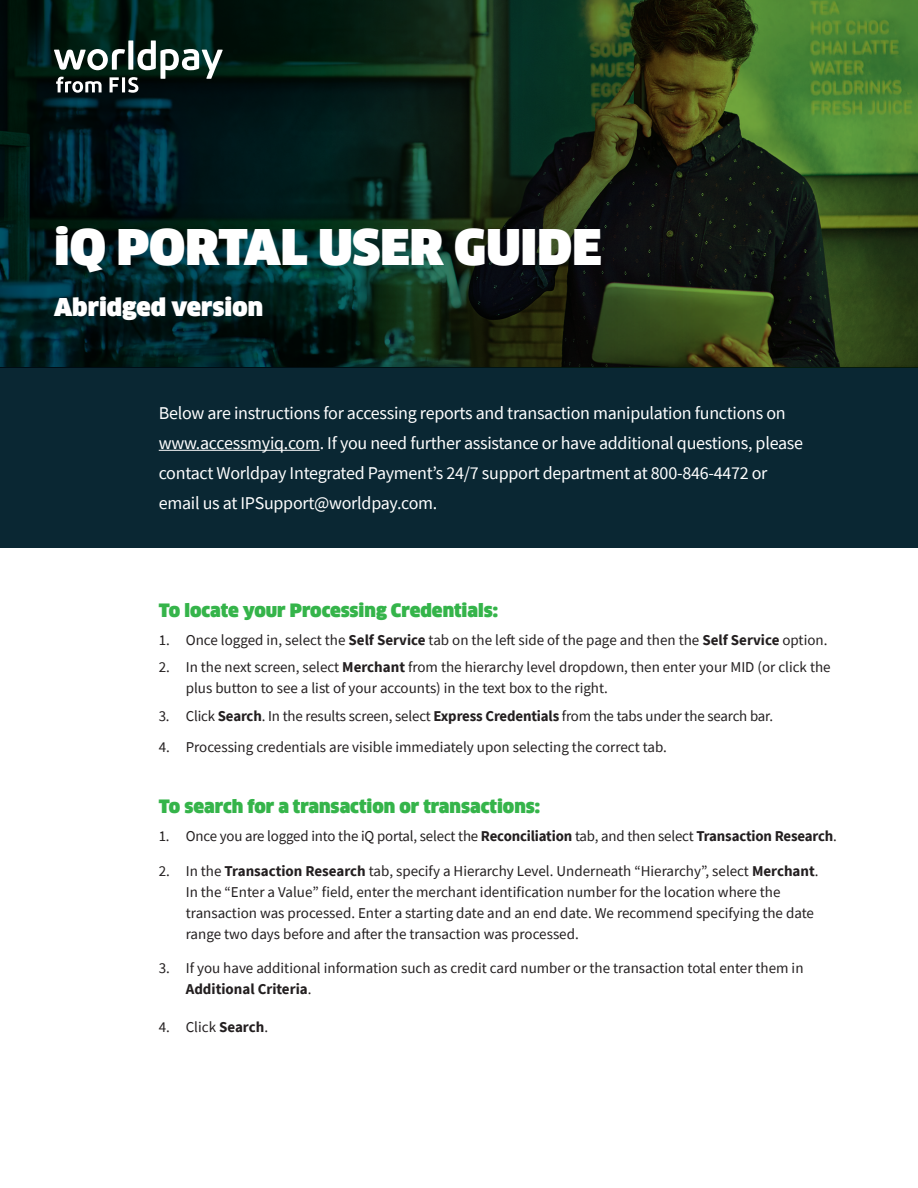
<style>
.page{position:relative;width:918px;height:1188px;background:#fff}
.page>*{position:absolute;margin:0;border:0;box-sizing:border-box;transform-origin:0 0}
.t1{font:900 48px "Clan Sc Offc Pro";color:#fff}
.t2{font:900 24px "Clan Offc Pro";color:#fff}
.intro_text_gray{font:18px/30px "Source Sans Pro";letter-spacing:-.015em;color:#fff}
.intro_text_gray-2{font:900 18px "Clan Offc Pro";color:#35b44a}
.t3{font:15px/21px "Source Sans Pro";color:#231f20}
.s1{font-family:"Clan Offc Pro"}
.s2{font-weight:700}
</style>
<div class="page">
<div style="left:0;top:367px;width:918px;height:181px;background:#0a2733"></div>
<hr style="left:159px;top:450px;width:161px;height:1px;background:#fff">
<svg style="left:0;top:0;width:918px;height:367px;background:#162f1b"></svg>
<svg style="left:54px;top:41px;width:169px;height:52px"></svg>
<p class="t1" style="left:54px;top:219px;width:549px"><span class="s1">i</span>Q PORTAL USER GUIDE</p>
<p class="t2" style="left:54px;top:293px;width:211px">Abridged version</p>
<p class="intro_text_gray" style="left:159px;top:398px;width:646px">Below are instructions for accessing reports and transaction manipulation functions on www.accessmyiq.com. If you need further assistance or have additional questions, please contact Worldpay Integrated Payment’s 24/7 support department at 800-846-4472 or email us at IPSupport@worldpay.com.</p>
<p class="intro_text_gray-2" style="left:159px;top:600px;width:341px">To locate your Processing Credentials:</p>
<p class="t3" style="left:159px;top:629px;width:670px">1. Once logged in, select the <span class="s2">Self Service</span> tab on the left side of the page and then the <span class="s2">Self Service</span> option.</p>
<p class="t3" style="left:186px;top:657px;width:646px;text-indent:-27px">2. In the next screen, select <span class="s2">Merchant</span> from the hierarchy level dropdown, then enter your MID (or click the plus button to see a list of your accounts) in the text box to the right.</p>
<p class="t3" style="left:159px;top:705px;width:616px">3. Click <span class="s2">Search</span>. In the results screen, select <span class="s2">Express Credentials</span> from the tabs under the search bar.</p>
<p class="t3" style="left:159px;top:736px;width:510px">4. Processing credentials are visible immediately upon selecting the correct tab.</p>
<p class="intro_text_gray-2" style="left:159px;top:796px;width:383px">To search for a transaction or transactions:</p>
<p class="t3" style="left:159px;top:825px;width:680px">1. Once you are logged into the iQ portal, select the <span class="s2">Reconciliation</span> tab, and then select <span class="s2">Transaction Research</span>.</p>
<p class="t3" style="left:186px;top:860px;width:634px;text-indent:-27px">2. In the <span class="s2">Transaction Research</span> tab, specify a Hierarchy Level. Underneath “Hierarchy”, select <span class="s2">Merchant</span>.<br>In the “Enter a Value” field, enter the merchant identification number for the location where the transaction was processed. Enter a starting date and an end date. We recommend specifying the date range two days before and after the transaction was processed.</p>
<p class="t3" style="left:186px;top:957px;width:619px;text-indent:-27px">3. If you have additional information such as credit card number or the transaction total enter them in<br><span class="s2">Additional Criteria</span>.</p>
<p class="t3" style="left:159px;top:1016px;width:111px">4. Click <span class="s2">Search</span>.</p>
</div>
